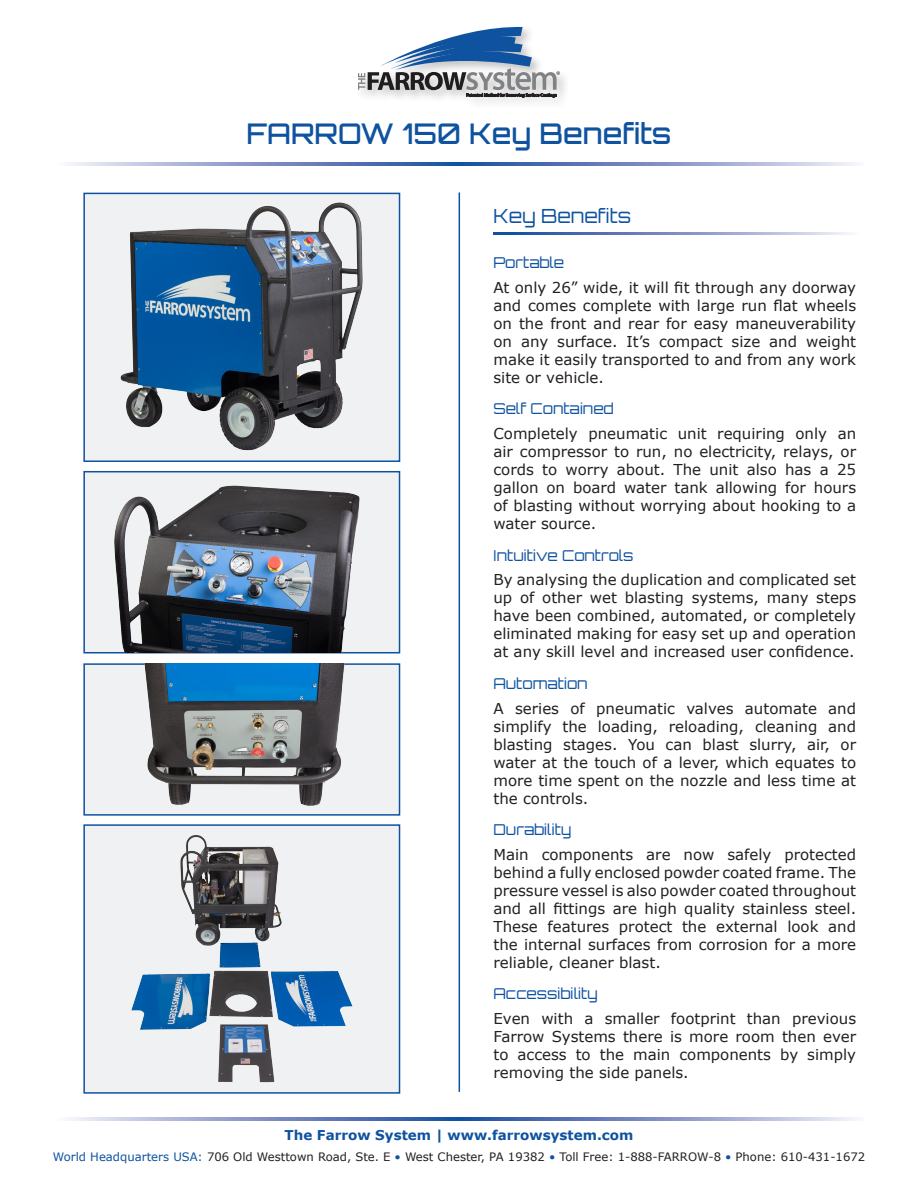
<style>
.page{position:relative;width:918px;height:1188px;background:#fff}
.page>*{position:absolute;margin:0;border:0;box-sizing:border-box;transform-origin:0 0}
.t1{font:500 28.5px "Orbitron";color:#0e52a0}
.t2{font:19.5px "Orbitron";color:#0e52a0}
.t3{font:15px/18px "Verdana";color:#231f20;text-align:justify}
.t4{font:15px "Orbitron";color:#0e52a0}
.t5{font:700 13.5px "Verdana";color:#0e52a0}
.t6{font:11.7px "Verdana";color:#231f20}
.s1{color:#0e52a0}
</style>
<div class="page">
<div style="left:83px;top:193px;width:317px;height:269px;background:#f0f1f2;border:2px solid #0e52a0"></div>
<div style="left:83px;top:824px;width:317px;height:270px;background:#f0f1f2;border:2px solid #0e52a0"></div>
<div style="left:83px;top:471px;width:317px;height:182px;background:#f0f1f2;border:2px solid #0e52a0"></div>
<div style="left:83px;top:663px;width:317px;height:153px;background:#f0f1f2;border:2px solid #0e52a0"></div>
<div style="left:355px;top:24px;width:216px;height:85px;background:#231f20;opacity:.27"></div>
<svg style="left:358px;top:25px;width:202px;height:73px"></svg>
<svg style="left:70px;top:163px;width:785px;height:3px;background:#8296c7"></svg>
<svg style="left:70px;top:1117px;width:785px;height:3px;background:#8296c7"></svg>
<img style="left:120px;top:202px;width:243px;height:249px">
<img style="left:131px;top:835px;width:222px;height:248px">
<img style="left:113px;top:485px;width:248px;height:167px">
<img style="left:143px;top:664px;width:205px;height:142px">
<hr style="left:459px;top:192px;width:1px;height:900px;background:#0e52a0">
<svg style="left:493px;top:233px;width:356px;height:1px"></svg>
<p class="t1" style="left:247px;top:116px;width:426px">FARROW 150 Key Benefits</p>
<p class="t2" style="left:493px;top:203px;width:139px">Key Benefits</p>
<p class="t4" style="left:493px;top:253px;width:72px">Portable</p>
<p class="t3" style="left:493px;top:278px;width:364px">At only 26” wide, it will fit through any doorway and comes complete with large run flat wheels on the front and rear for easy maneuverability on any surface. It’s compact size and weight make it easily transported to and from any work site or vehicle.</p>
<p class="t4" style="left:493px;top:399px;width:122px">Self Contained</p>
<p class="t3" style="left:493px;top:424px;width:364px">Completely pneumatic unit requiring only an air compressor to run, no electricity, relays, or cords to worry about. The unit also has a 25 gallon on board water tank allowing for hours of blasting without worrying about hooking to a water source.</p>
<p class="t4" style="left:493px;top:546px;width:142px">Intuitive Controls</p>
<p class="t3" style="left:493px;top:571px;width:364px">By analysing the duplication and complicated set up of other wet blasting systems, many steps have been combined, automated, or completely eliminated making for easy set up and operation at any skill level and increased user confidence.</p>
<p class="t4" style="left:493px;top:674px;width:96px">Automation</p>
<p class="t3" style="left:493px;top:699px;width:364px">A series of pneumatic valves automate and simplify the loading, reloading, cleaning and blasting stages. You can blast slurry, air, or water at the touch of a lever, which equates to more time spent on the nozzle and less time at the controls.</p>
<p class="t4" style="left:493px;top:820px;width:79px">Durability</p>
<p class="t3" style="left:493px;top:845px;width:364px">Main components are now safely protected behind a fully enclosed powder coated frame. The pressure vessel is also powder coated throughout and all fittings are high quality stainless steel.<br>These features protect the external look and the internal surfaces from corrosion for a more reliable, cleaner blast.</p>
<p class="t4" style="left:493px;top:984px;width:106px">Accessibility</p>
<p class="t3" style="left:493px;top:1009px;width:364px">Even with a smaller footprint than previous Farrow Systems there is more room then ever to access to the main components by simply removing the side panels.</p>
<p class="t5" style="left:285px;top:1126px;width:350px">The Farrow System | www.farrowsystem.com</p>
<p class="t6" style="left:53px;top:1149px;width:814px"><span class="s1">World Headquarters USA:</span> 706 Old Westtown Road, Ste. E <span class="s1">•</span> West Chester, PA 19382 <span class="s1">•</span> Toll Free: 1-888-FARROW-8 <span class="s1">•</span> Phone: 610-431-1672</p>
</div>
